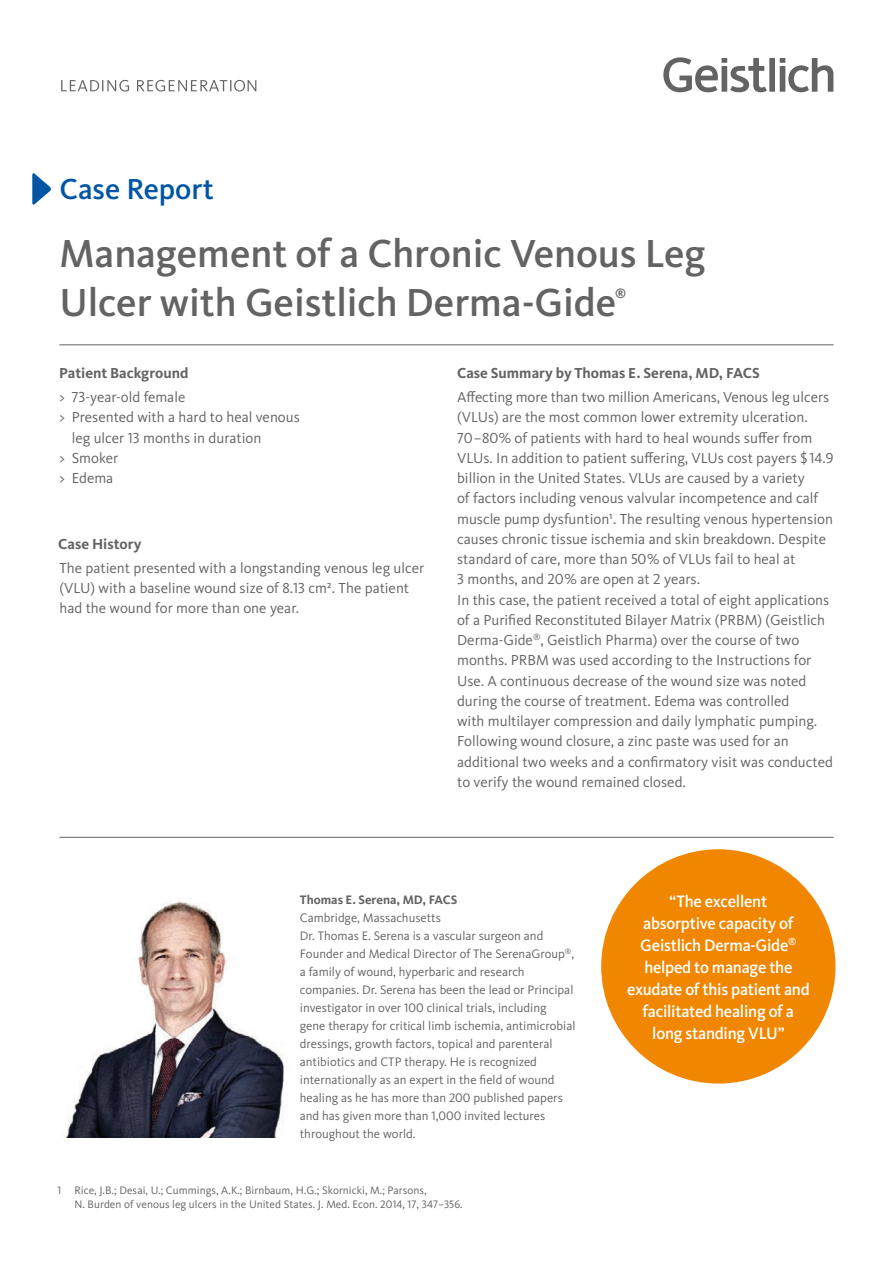
<style>
.page{position:relative;width:893px;height:1263px;background:#fff}
.page>*{position:absolute;margin:0;border:0;box-sizing:border-box;transform-origin:0 0}
.t1{font:500 40.5px/48.8px "Kievit Pro";color:#646363}
.t2{font:500 30px "Kievit Pro";color:#0056a4}
.t3{font:500 17.1px/22px "Kievit Pro";letter-spacing:-.015em;color:#fff;text-align:center}
.t4{font:15px/20.2px "Kievit Pro";color:#646363}
.t5{font:700 15px "Kievit Pro";color:#646363}
.t6{font:700 13.05px "Kievit Pro";color:#646363}
.t7{font:12.75px/18px "Kievit Pro";color:#646363}
.t8{font:700 12.75px "Kievit Pro";color:#646363}
.t9{font:11.25px/13.8px "Kievit Pro";letter-spacing:.005em;color:#646363}
</style>
<div class="page">
<div style="left:601px;top:849px;width:234px;height:234px;background:#f18700;border-radius:50%"></div>
<div style="left:769px;top:58px;width:6px;height:34px;background:#646363"></div>
<svg style="left:663px;top:57px;width:104px;height:35px"></svg>
<svg style="left:780px;top:58px;width:53px;height:34px"></svg>
<svg style="left:32px;top:173px;width:19px;height:32px"></svg>
<img style="left:65px;top:901px;width:219px;height:237px">
<hr style="left:60px;top:345px;width:773px;height:1px;background:#646363">
<hr style="left:60px;top:837px;width:773px;height:1px;background:#646363">
<svg style="left:61px;top:80px;width:195px;height:12px"></svg>
<h2 class="t2" style="left:60px;top:171px;width:156px">Case Report</h2>
<h1 class="t1" style="left:60px;top:229px;width:648px">Management of a Chronic Venous Leg<br>Ulcer with Geistlich Derma-Gide</h1>
<p class="t6" style="left:615px;top:286px;width:12px">®</p>
<p class="t5" style="left:59px;top:364px;width:131px">Patient Background</p>
<p class="t5" style="left:457px;top:364px;width:304px">Case Summary by Thomas E. Serena, MD, FACS</p>
<p class="t4" style="left:60px;top:387px;width:127px">&gt; 73-year-old female</p>
<p class="t4" style="left:60px;top:407px;width:242px">&gt; Presented with a hard to heal venous</p>
<p class="t4" style="left:72px;top:427px;width:191px">leg ulcer 13 months in duration</p>
<p class="t4" style="left:60px;top:448px;width:60px">&gt; Smoker</p>
<p class="t4" style="left:60px;top:468px;width:55px">&gt; Edema</p>
<p class="t5" style="left:58px;top:535px;width:85px">Case History</p>
<p class="t4" style="left:60px;top:557px;width:366px">The patient presented with a longstanding venous leg ulcer (VLU) with a baseline wound size of 8.13 cm². The patient had the wound for more than one year.</p>
<p class="t4" style="left:457px;top:387px;width:378px">Affecting more than two million Americans, Venous leg ulcers (VLUs) are the most common lower extremity ulceration.<br>70–80% of patients with hard to heal wounds suffer from VLUs. In addition to patient suffering, VLUs cost payers $14.9 billion in the United States. VLUs are caused by a variety<br>of factors including venous valvular incompetence and calf muscle pump dysfuntion¹. The resulting venous hypertension causes chronic tissue ischemia and skin breakdown. Despite standard of care, more than 50% of VLUs fail to heal at<br>3 months, and 20% are open at 2 years.<br>In this case, the patient received a total of eight applications of a Purified Reconstituted Bilayer Matrix (PRBM) (Geistlich Derma-Gide<sup>®</sup>, Geistlich Pharma) over the course of two months. PRBM was used according to the Instructions for Use. A continuous decrease of the wound size was noted during the course of treatment. Edema was controlled<br>with multilayer compression and daily lymphatic pumping.<br>Following wound closure, a zinc paste was used for an additional two weeks and a confirmatory visit was conducted to verify the wound remained closed.</p>
<p class="t8" style="left:300px;top:892px;width:159px">Thomas E. Serena, MD, FACS</p>
<p class="t7" style="left:300px;top:908px;width:277px">Cambridge, Massachusetts<br>Dr. Thomas E. Serena is a vascular surgeon and Founder and Medical Director of The SerenaGroup<sup>®</sup>, a family of wound, hyperbaric and research companies. Dr. Serena has been the lead or Principal investigator in over 100 clinical trials, including<br>gene therapy for critical limb ischemia, antimicrobial dressings, growth factors, topical and parenteral antibiotics and CTP therapy. He is recognized internationally as an expert in the field of wound healing as he has more than 200 published papers and has given more than 1,000 invited lectures throughout the world.</p>
<p class="t9" style="left:74px;top:1183px;width:390px;text-indent:-17px">1 Rice, J.B.; Desai, U.; Cummings, A.K.; Birnbaum, H.G.; Skornicki, M.; Parsons,<br>N. Burden of venous leg ulcers in the United States. J. Med. Econ. 2014, 17, 347–356.</p>
<p class="t3" style="left:627px;top:890px;width:184px">“The excellent<br>absorptive capacity of<br>Geistlich Derma-Gide<sup>® </sup>helped to manage the exudate of this patient and facilitated healing of a long standing VLU”</p>
</div>
